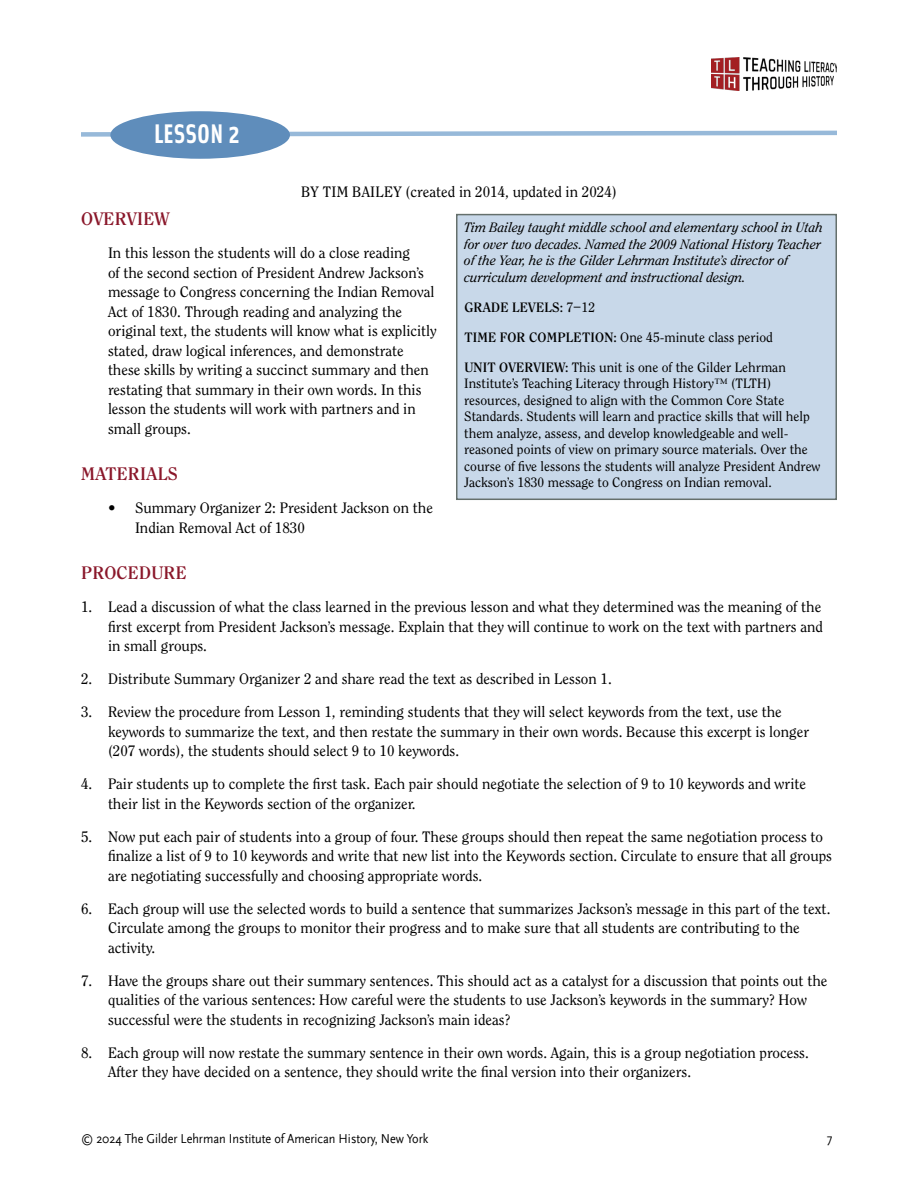
<style>
.page{position:relative;width:918px;height:1188px;background:#fff}
.page>*{position:absolute;margin:0;border:0;box-sizing:border-box;transform-origin:0 0}
.t1{font:700 27px "Solex";color:#fff}
.t2{font:700 18px "Clearface ITC Pro";letter-spacing:.015em;color:#8a172a}
.t3{font:15px/19.5px "Clearface ITC Pro";color:#000}
.t4{font:13.5px/16.5px "Clearface ITC Pro";color:#000}
.t5{font:italic 13.5px/16.5px "Clearface ITC Pro";color:#000}
.t6{font:13.5px "Scala Sans OT";color:#000;scale:.9 1}
.t7{font:700 13.5px "Clearface ITC Pro";letter-spacing:.015em;color:#000}
.s1{font-weight:400}
.s2{font-weight:700}
</style>
<div class="page">
<img style="left:712px;top:57px;width:125px;height:34px">
<svg style="left:81px;top:130px;width:756px;height:9px"></svg>
<div style="left:110px;top:111px;width:180px;height:48px;background:#5f8dbb;border-radius:50%"></div>
<div style="left:457px;top:215px;width:379px;height:284px;background:#c8d8e9"></div>
<div style="left:456px;top:214px;width:381px;height:286px;border:2px solid #65706c"></div>
<h1 class="t1" style="left:154px;top:116px;width:87px">LESSON 2</h1>
<p class="t3" style="left:301px;top:182px;width:317px">BY TIM BAILEY (created in 2014, updated in 2024)</p>
<p class="t2" style="left:81px;top:208px;width:90px">OVERVIEW</p>
<p class="t3" style="left:108px;top:243px;width:330px">In this lesson the students will do a close reading<br>of the second section of President Andrew Jackson’s message to Congress concerning the Indian Removal Act of 1830. Through reading and analyzing the original text, the students will know what is explicitly stated, draw logical inferences, and demonstrate these skills by writing a succinct summary and then restating that summary in their own words. In this lesson the students will work with partners and in small groups.</p>
<p class="t2" style="left:81px;top:463px;width:98px">MATERIALS</p>
<p class="t3" style="left:135px;top:498px;width:300px;text-indent:-27px">• Summary Organizer 2: President Jackson on the<br>Indian Removal Act of 1830</p>
<p class="t2" style="left:81px;top:562px;width:107px">PROCEDURE</p>
<p class="t3" style="left:108px;top:597px;width:717px;text-align:justify;text-indent:-27px">1. Lead a discussion of what the class learned in the previous lesson and what they determined was the meaning of the first excerpt from President Jackson’s message. Explain that they will continue to work on the text with partners and in small groups.</p>
<p class="t3" style="left:81px;top:669px;width:532px">2. Distribute Summary Organizer 2 and share read the text as described in Lesson 1.</p>
<p class="t3" style="left:108px;top:702px;width:703px;text-indent:-27px">3. Review the procedure from Lesson 1, reminding students that they will select keywords from the text, use the keywords to summarize the text, and then restate the summary in their own words. Because this excerpt is longer (207 words), the students should select 9 to 10 keywords.</p>
<p class="t3" style="left:108px;top:774px;width:700px;text-indent:-27px">4. Pair students up to complete the first task. Each pair should negotiate the selection of 9 to 10 keywords and write their list in the Keywords section of the organizer.</p>
<p class="t3" style="left:108px;top:827px;width:726px;text-indent:-27px">5. Now put each pair of students into a group of four. These groups should then repeat the same negotiation process to finalize a list of 9 to 10 keywords and write that new list into the Keywords section. Circulate to ensure that all groups are negotiating successfully and choosing appropriate words.</p>
<p class="t3" style="left:108px;top:899px;width:724px;text-indent:-27px">6. Each group will use the selected words to build a sentence that summarizes Jackson’s message in this part of the text.<br>Circulate among the groups to monitor their progress and to make sure that all students are contributing to the activity.</p>
<p class="t3" style="left:108px;top:971px;width:721px;text-indent:-27px">7. Have the groups share out their summary sentences. This should act as a catalyst for a discussion that points out the qualities of the various sentences: How careful were the students to use Jackson’s keywords in the summary? How successful were the students in recognizing Jackson’s main ideas?</p>
<p class="t3" style="left:108px;top:1043px;width:702px;text-indent:-27px">8. Each group will now restate the summary sentence in their own words. Again, this is a group negotiation process.<br>After they have decided on a sentence, they should write the final version into their organizers.</p>
<p class="t5" style="left:464px;top:219px;width:360px">Tim Bailey taught middle school and elementary school in Utah for over two decades. Named the 2009 National History Teacher of the Year, he is the Gilder Lehrman Institute’s director of curriculum development and instructional design.</p>
<p class="t7" style="left:464px;top:299px;width:132px">GRADE LEVELS: <span class="s1">7–12</span></p>
<p class="t4" style="left:464px;top:329px;width:310px"><span class="s2">TIME FOR COMPLETION:</span> One 45-minute class period</p>
<p class="t4" style="left:464px;top:359px;width:358px"><span class="s2">UNIT OVERVIEW:</span> This unit is one of the Gilder Lehrman Institute’s Teaching Literacy through History™ (TLTH) resources, designed to align with the Common Core State Standards. Students will learn and practice skills that will help them analyze, assess, and develop knowledgeable and well&shy;reasoned points of view on primary source materials. Over the course of five lessons the students will analyze President Andrew Jackson’s 1830 message to Congress on Indian removal.</p>
<p class="t6" style="left:81px;top:1132px;width:387px">© 2024 The Gilder Lehrman Institute of American History, New York</p>
<p class="t6" style="left:827px;top:1132px;width:8px">7</p>
</div>
